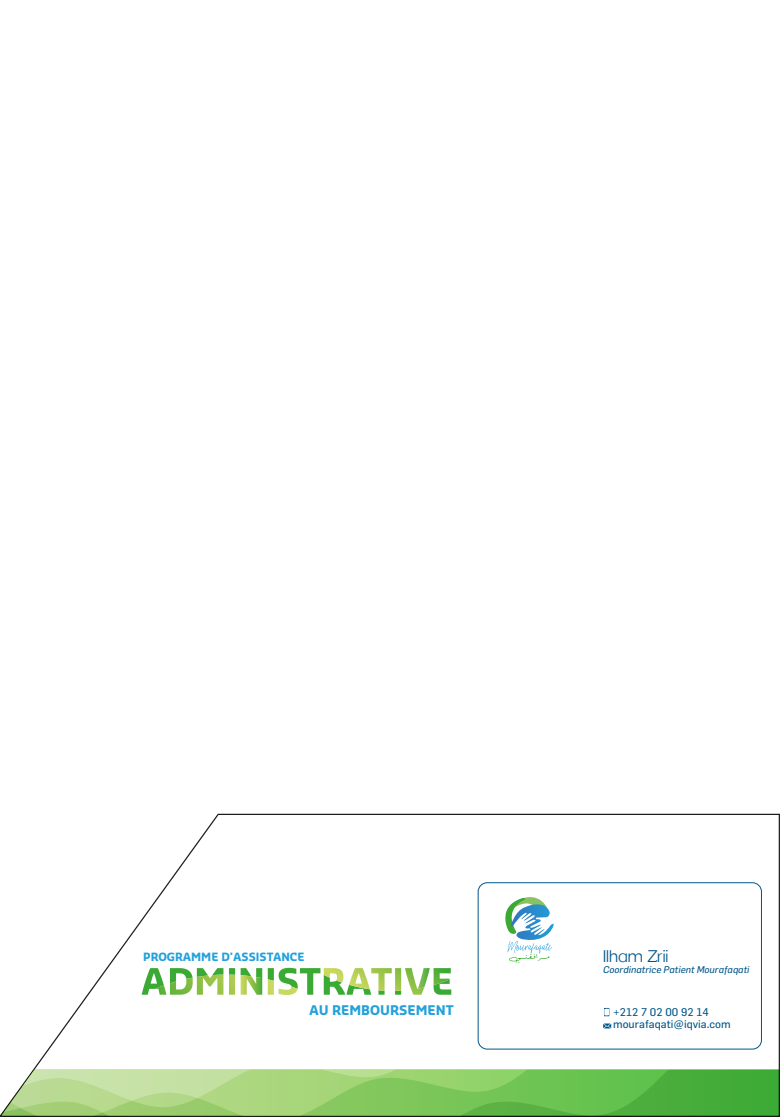
<style>
.page{position:relative;width:780px;height:1117px;background:#fff}
.page>*{position:absolute;margin:0;border:0;box-sizing:border-box;transform-origin:0 0}
.t1{font:300 16.38px "Clemente P Dae";color:#015588}
.t2{font:700 13px "Sansa Pro";color:#22a1db}
.t3{font:700 11.12px "Sansa Pro";color:#22a1db}
.t4{font:11px/12.4px "Flama";color:#015588}
.t5{font:italic 9.62px "Flama";color:#015588}
</style>
<div class="page">
<svg style="left:33px;top:813px;width:747px;height:303px"></svg>
<div style="left:478px;top:882px;width:283px;height:166px;border:1px solid #015588;border-radius:9px"></div>
<svg style="left:603px;top:1023px;width:8px;height:5px"></svg>
<svg style="left:604px;top:1007px;width:5px;height:8px"></svg>
<svg style="left:498px;top:889px;width:56px;height:73px"></svg>
<svg style="left:142px;top:967px;width:81px;height:27px"></svg>
<svg style="left:229px;top:967px;width:33px;height:27px"></svg>
<svg style="left:268px;top:967px;width:183px;height:27px"></svg>
<svg style="left:0;top:1069px;width:776px;height:47px;background:#89c96b"></svg>
<p class="t3" style="left:143px;top:949px;width:163px">PROGRAMME D'ASSISTANCE</p>
<p class="t2" style="left:309px;top:1001px;width:146px">AU REMBOURSEMENT</p>
<h1 class="t1" style="left:603px;top:946px;width:67px">Ilham Zrii</h1>
<p class="t5" style="left:603px;top:962px;width:148px">Coordinatrice Patient Mourafaqati</p>
<p class="t4" style="left:613px;top:1005px;width:119px">+212 7 02 00 92 14 mourafaqati@iqvia.com</p>
</div>
